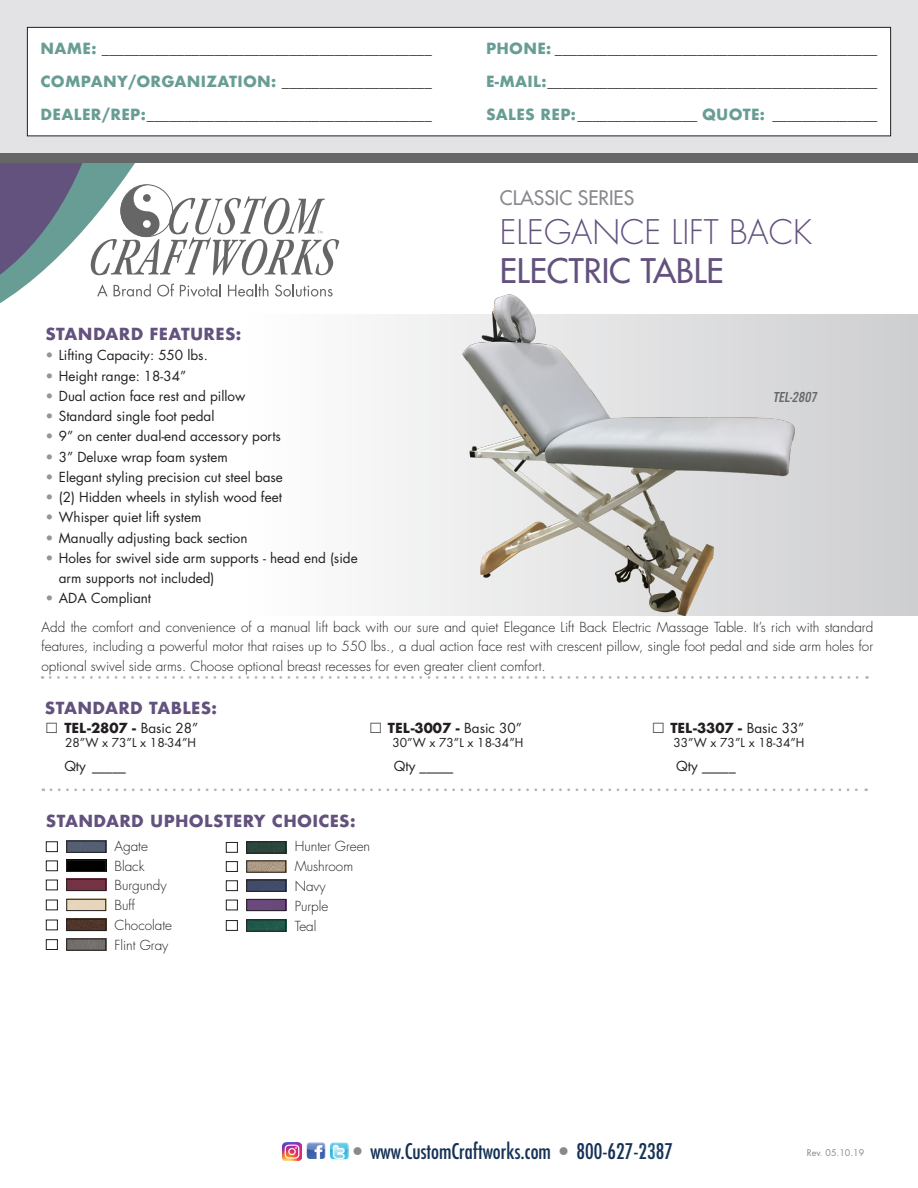
<style>
.page{position:relative;width:918px;height:1188px;background:#fff}
.page>*{position:absolute;margin:0;border:0;box-sizing:border-box;transform-origin:0 0}
.t1{font:300 33px "Futura";color:#63517e}
.t2{font:33px "Futura";color:#63517e}
.t3{font:condensed 21px "Futura";color:#153256}
.t4{font:19.5px "Futura";color:#88898e}
.t5{font:700 16.2px "Futura";letter-spacing:.02em;color:#63517e}
.t6{font:700 15px "Minion Pro";color:#231f20}
.t7{font:700 15px "Futura";letter-spacing:.02em;color:#689d95}
.t8{font:italic 15px "Alternate Got No 3 D";color:#656666}
.Table_Specs_Text{font:300 13.5px/19.5px "Futura";color:#231f20;text-align:justify}
.t9{font:13.5px/20.2px "Futura";color:#231f20}
.t10{font:700 13.5px "Futura";color:#231f20}
.t11{font:12px "Futura";color:#231f20}
.t12{font:9px "Futura";color:#88898e}
.s1{font-family:"Futura";color:#689d95}
.s2{font-family:"Minion Pro";color:#231f20}
.s3{color:#939598}
.s4{font-weight:400}
.s5{color:#88898e}
</style>
<div class="page">
<svg style="left:0;top:162px;width:339px;height:141px"></svg>
<div style="left:120px;top:184px;width:53px;height:53px;border:1px solid #666;border-radius:50%"></div>
<div style="left:0;top:0;width:918px;height:154px;background:#e3e2e4"></div>
<div style="left:27px;top:27px;width:864px;height:109px;background:#fff"></div>
<div style="left:27px;top:27px;width:864px;height:109px;border:1px solid #231f20"></div>
<div style="left:0;top:153px;width:918px;height:9px;background:#656666"></div>
<svg style="left:383px;top:314px;width:535px;height:302px;fill:#d5d5d7"></svg>
<svg style="left:51px;top:788px;width:816px;height:3px"></svg>
<img style="left:307px;top:1142px;width:18px;height:17px">
<img style="left:330px;top:1142px;width:19px;height:17px">
<img style="left:283px;top:1142px;width:18px;height:19px">
<svg style="left:50px;top:676px;width:818px;height:3px"></svg>
<img style="left:68px;top:843px;width:36px;height:8px">
<div style="left:66px;top:841px;width:40px;height:12px;border:1px solid #231f20"></div>
<img style="left:68px;top:862px;width:36px;height:8px">
<div style="left:66px;top:860px;width:40px;height:12px;border:1px solid #231f20"></div>
<img style="left:68px;top:881px;width:36px;height:8px">
<div style="left:66px;top:879px;width:40px;height:12px;border:1px solid #231f20"></div>
<div style="left:66px;top:899px;width:40px;height:12px;border:1px solid #231f20"></div>
<img style="left:68px;top:921px;width:36px;height:8px">
<div style="left:66px;top:919px;width:40px;height:12px;border:1px solid #231f20"></div>
<div style="left:46px;top:841px;width:12px;height:11px;border:1px solid #231f20"></div>
<div style="left:46px;top:861px;width:12px;height:10px;border:1px solid #231f20"></div>
<div style="left:46px;top:880px;width:12px;height:10px;border:1px solid #231f20"></div>
<div style="left:46px;top:900px;width:12px;height:10px;border:1px solid #231f20"></div>
<div style="left:46px;top:920px;width:12px;height:10px;border:1px solid #231f20"></div>
<img style="left:248px;top:863px;width:36px;height:8px">
<div style="left:246px;top:861px;width:40px;height:12px;border:1px solid #231f20"></div>
<img style="left:248px;top:843px;width:36px;height:8px">
<div style="left:246px;top:841px;width:40px;height:12px;border:1px solid #231f20"></div>
<img style="left:248px;top:882px;width:36px;height:8px">
<div style="left:246px;top:880px;width:40px;height:12px;border:1px solid #231f20"></div>
<img style="left:248px;top:922px;width:36px;height:7px">
<div style="left:246px;top:920px;width:40px;height:11px;border:1px solid #231f20"></div>
<img style="left:248px;top:901px;width:36px;height:8px">
<div style="left:246px;top:899px;width:40px;height:12px;border:1px solid #231f20"></div>
<div style="left:226px;top:861px;width:12px;height:11px;border:1px solid #231f20"></div>
<div style="left:226px;top:842px;width:12px;height:11px;border:1px solid #231f20"></div>
<div style="left:226px;top:880px;width:12px;height:11px;border:1px solid #231f20"></div>
<div style="left:226px;top:920px;width:12px;height:11px;border:1px solid #231f20"></div>
<div style="left:226px;top:900px;width:12px;height:10px;border:1px solid #231f20"></div>
<img style="left:68px;top:941px;width:36px;height:8px">
<div style="left:66px;top:939px;width:40px;height:12px;border:1px solid #231f20"></div>
<div style="left:46px;top:939px;width:12px;height:11px;border:1px solid #231f20"></div>
<img style="left:457px;top:294px;width:343px;height:322px">
<p class="t6" style="left:40px;top:39px;width:393px"><span class="s1">NAME:</span> ____________________________________________</p>
<p class="t7" style="left:40px;top:71px;width:393px">COMPANY/ORGANIZATION: <span class="s2">____________________</span></p>
<p class="t6" style="left:40px;top:105px;width:393px"><span class="s1">DEALER/REP:</span>______________________________________</p>
<p class="t5" style="left:45px;top:322px;width:197px">STANDARD FEATURES:</p>
<p class="t9" style="left:45px;top:345px;width:164px"><span class="s3">•</span> Lifting Capacity: 550 lbs.</p>
<p class="t9" style="left:45px;top:365px;width:142px"><span class="s3">•</span> Height range: 18-34”</p>
<p class="t9" style="left:45px;top:386px;width:202px"><span class="s3">•</span> Dual action face rest and pillow</p>
<p class="t9" style="left:45px;top:406px;width:171px"><span class="s3">•</span> Standard single foot pedal</p>
<p class="t9" style="left:45px;top:426px;width:237px"><span class="s3">•</span> 9” on center dual-end accessory ports</p>
<p class="t9" style="left:45px;top:446px;width:184px"><span class="s3">•</span> 3” Deluxe wrap foam system</p>
<p class="t9" style="left:45px;top:467px;width:239px"><span class="s3">•</span> Elegant styling precision cut steel base</p>
<p class="t9" style="left:45px;top:487px;width:238px"><span class="s3">•</span> (2) Hidden wheels in stylish wood feet</p>
<p class="t9" style="left:45px;top:507px;width:158px"><span class="s3">•</span> Whisper quiet lift system</p>
<p class="t9" style="left:45px;top:527px;width:204px"><span class="s3">•</span> Manually adjusting back section</p>
<p class="t9" style="left:59px;top:548px;width:300px;text-indent:-14px"><span class="s3">•</span> Holes for swivel side arm supports - head end (side arm supports not included)</p>
<p class="t9" style="left:45px;top:588px;width:107px"><span class="s3">•</span> ADA Compliant</p>
<p class="t6" style="left:486px;top:39px;width:393px"><span class="s1">PHONE:</span> ___________________________________________</p>
<p class="t6" style="left:486px;top:72px;width:393px"><span class="s1">E-MAIL:</span>____________________________________________</p>
<p class="t6" style="left:486px;top:105px;width:393px"><span class="s1">SALES REP:</span>________________ <span class="s1">QUOTE:</span> ______________</p>
<p class="t4" style="left:500px;top:185px;width:136px">CLASSIC SERIES</p>
<p class="t1" style="left:500px;top:211px;width:314px">ELEGANCE LIFT BACK</p>
<p class="t2" style="left:500px;top:250px;width:226px">ELECTRIC TABLE</p>
<p class="t8" style="left:773px;top:390px;width:48px">TEL-2807</p>
<p class="Table_Specs_Text" style="left:42px;top:617px;width:833px">Add the comfort and convenience of a manual lift back with our sure and quiet Elegance Lift Back Electric Massage Table. It’s rich with standard features, including a powerful motor that raises up to 550 lbs., a dual action face rest with crescent pillow, single foot pedal and side arm holes for optional swivel side arms. Choose optional breast recesses for even greater client comfort.</p>
<p class="t5" style="left:45px;top:697px;width:174px">STANDARD TABLES:</p>
<p class="t10" style="left:45px;top:718px;width:155px">□ TEL-2807 - <span class="s4">Basic 28”</span></p>
<p class="t10" style="left:369px;top:718px;width:155px">□ TEL-3007 - <span class="s4">Basic 30”</span></p>
<p class="t10" style="left:651px;top:718px;width:155px">□ TEL-3307 - <span class="s4">Basic 33”</span></p>
<p class="t11" style="left:65px;top:734px;width:132px">28”W x 73”L x 18-34”H</p>
<p class="t11" style="left:392px;top:734px;width:132px">30”W x 73”L x 18-34”H</p>
<p class="t11" style="left:674px;top:734px;width:132px">33”W x 73”L x 18-34”H</p>
<p class="t9" style="left:64px;top:756px;width:63px">Qty _____</p>
<p class="t9" style="left:394px;top:756px;width:61px">Qty _____</p>
<p class="t9" style="left:676px;top:756px;width:61px">Qty _____</p>
<p class="t5" style="left:46px;top:809px;width:311px">STANDARD UPHOLSTERY CHOICES:</p>
<p class="Table_Specs_Text" style="left:114px;top:836px;width:35px">Agate</p>
<p class="Table_Specs_Text" style="left:114px;top:856px;width:32px">Black</p>
<p class="Table_Specs_Text" style="left:114px;top:876px;width:54px">Burgundy</p>
<p class="Table_Specs_Text" style="left:114px;top:896px;width:22px">Buff</p>
<p class="Table_Specs_Text" style="left:114px;top:916px;width:59px">Chocolate</p>
<p class="Table_Specs_Text" style="left:114px;top:936px;width:56px">Flint Gray</p>
<p class="Table_Specs_Text" style="left:295px;top:837px;width:77px">Hunter Green</p>
<p class="Table_Specs_Text" style="left:295px;top:857px;width:60px">Mushroom</p>
<p class="Table_Specs_Text" style="left:295px;top:876px;width:32px">Navy</p>
<p class="Table_Specs_Text" style="left:295px;top:896px;width:35px">Purple</p>
<p class="Table_Specs_Text" style="left:295px;top:916px;width:23px">Teal</p>
<p class="t3" style="left:353px;top:1138px;width:321px"><span class="s5">•</span> www.CustomCraftworks.com <span class="s5">•</span> 800-627-2387</p>
<p class="t12" style="left:807px;top:1147px;width:59px">Rev. 05.10.19</p>
</div>
